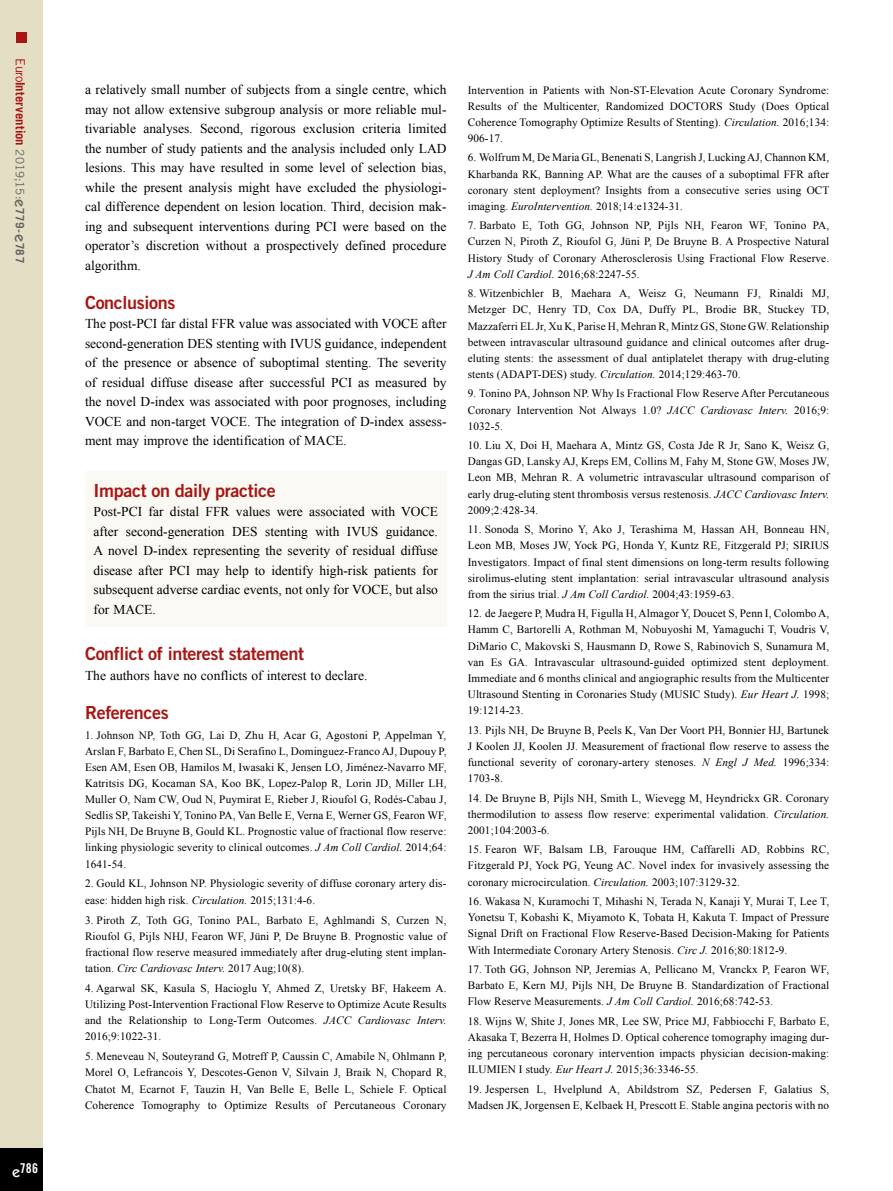
<style>
.page{position:relative;width:893px;height:1191px;background:#fff}
.page>*{position:absolute;margin:0;border:0;box-sizing:border-box;transform-origin:0 0}
.t1{font:18px "Trade Gothic LT Std Bd 2";letter-spacing:-.02em;color:#a81613}
.t2{font:13.5px/19.5px "Times New Roman";color:#000;text-align:justify}
.t3{font:13.5px "Trade Gothic LT Std Bd Cn 20";color:#fff}
.t4{font:700 12.75px "Trade Gothic LT Std";letter-spacing:.005em;color:#a81613}
.t5{font:11.25px/16px "Times New Roman";letter-spacing:.01em;color:#000;text-align:justify}
.s1{font-weight:400}
.s2{font-weight:400;font-size:11.7px;color:#626261}
.s3{font-family:"ITC Kabel Std";font-weight:500;font-size:15px;color:#626261}
.s4{font-size:11.7px;color:#626261}
.s5{font-family:"ITC Kabel Std";font-weight:500;font-size:15px}
.s6{font-style:italic}
</style>
<div class="page">
<div style="left:0;top:0;width:43px;height:1191px;background:#e4dfc4"></div>
<div style="left:0;top:1148px;width:43px;height:43px;background:#000"></div>
<div style="left:16px;top:32px;width:10px;height:10px;background:#a81613"></div>
<div style="left:85px;top:471px;width:361px;height:155px;background:#faf9f3"></div>
<p class="t4" style="left:28px;top:58px;width:206px;rotate:90deg"><span class="s1">Euro</span>Intervention <span class="s2">2019;15:</span><span class="s3">e</span><span class="s4">779-</span><span class="s3">e</span><span class="s4">787</span></p>
<p class="t3" style="left:12px;top:1160px;width:28px"><span class="s5">e</span>786</p>
<p class="t2" style="left:85px;top:80px;width:363px">a relatively small number of subjects from a single centre, which may not allow extensive subgroup analysis or more reliable mul&shy;tivariable analyses. Second, rigorous exclusion criteria limited the number of study patients and the analysis included only LAD lesions. This may have resulted in some level of selection bias, while the present analysis might have excluded the physiologi&shy;cal difference dependent on lesion location. Third, decision mak&shy;ing and subsequent interventions during PCI were based on the operator’s discretion without a prospectively defined procedure algorithm.</p>
<h1 class="t1" style="left:85px;top:291px;width:92px">Conclusions</h1>
<p class="t2" style="left:85px;top:314px;width:363px">The post-PCI far distal FFR value was associated with VOCE after second-generation DES stenting with IVUS guidance, independent of the presence or absence of suboptimal stenting. The severity of residual diffuse disease after successful PCI as measured by the novel D-index was associated with poor prognoses, including VOCE and non-target VOCE. The integration of D-index assess&shy;ment may improve the identification of MACE.</p>
<h1 class="t1" style="left:94px;top:479px;width:184px">Impact on daily practice</h1>
<p class="t2" style="left:94px;top:502px;width:346px">Post-PCI far distal FFR values were associated with VOCE after second-generation DES stenting with IVUS guidance.<br>A novel D-index representing the severity of residual diffuse disease after PCI may help to identify high-risk patients for subsequent adverse cardiac events, not only for VOCE, but also for MACE.</p>
<h1 class="t1" style="left:85px;top:642px;width:220px">Conflict of interest statement</h1>
<p class="t2" style="left:85px;top:665px;width:284px">The authors have no conflicts of interest to declare.</p>
<h1 class="t1" style="left:85px;top:701px;width:85px">References</h1>
<p class="t5" style="left:85px;top:726px;width:363px">1. Johnson NP, Toth GG, Lai D, Zhu H, Acar G, Agostoni P, Appelman Y, Arslan F, Barbato E, Chen SL, Di Serafino L, Dominguez-Franco AJ, Dupouy P, Esen AM, Esen OB, Hamilos M, Iwasaki K, Jensen LO, Jiménez-Navarro MF, Katritsis DG, Kocaman SA, Koo BK, Lopez-Palop R, Lorin JD, Miller LH, Muller O, Nam CW, Oud N, Puymirat E, Rieber J, Rioufol G, Rodés-Cabau J, Sedlis SP, Takeishi Y, Tonino PA, Van Belle E, Verna E, Werner GS, Fearon WF, Pijls NH, De Bruyne B, Gould KL. Prognostic value of fractional flow reserve: linking physiologic severity to clinical outcomes. <span class="s6">J Am Coll Cardiol.</span> 2014;64:<br>1641-54.</p>
<p class="t5" style="left:85px;top:875px;width:363px">2. Gould KL, Johnson NP. Physiologic severity of diffuse coronary artery dis&shy;ease: hidden high risk. <span class="s6">Circulation.</span> 2015;131:4-6.</p>
<p class="t5" style="left:85px;top:911px;width:363px">3. Piroth Z, Toth GG, Tonino PAL, Barbato E, Aghlmandi S, Curzen N, Rioufol G, Pijls NHJ, Fearon WF, Jüni P, De Bruyne B. Prognostic value of fractional flow reserve measured immediately after drug-eluting stent implan&shy;tation. <span class="s6">Circ Cardiovasc Interv.</span> 2017 Aug;10(8).</p>
<p class="t5" style="left:85px;top:980px;width:363px">4. Agarwal SK, Kasula S, Hacioglu Y, Ahmed Z, Uretsky BF, Hakeem A.<br>Utilizing Post-Intervention Fractional Flow Reserve to Optimize Acute Results and the Relationship to Long-Term Outcomes. <span class="s6">JACC Cardiovasc Interv.<br></span>2016;9:1022-31.</p>
<p class="t5" style="left:85px;top:1048px;width:363px">5. Meneveau N, Souteyrand G, Motreff P, Caussin C, Amabile N, Ohlmann P, Morel O, Lefrancois Y, Descotes-Genon V, Silvain J, Braik N, Chopard R, Chatot M, Ecarnot F, Tauzin H, Van Belle E, Belle L, Schiele F. Optical Coherence Tomography to Optimize Results of Percutaneous Coronary</p>
<p class="t5" style="left:468px;top:82px;width:363px">Intervention in Patients with Non-ST-Elevation Acute Coronary Syndrome:<br>Results of the Multicenter, Randomized DOCTORS Study (Does Optical Coherence Tomography Optimize Results of Stenting). <span class="s6">Circulation.</span> 2016;134:<br>906-17.</p>
<p class="t5" style="left:468px;top:149px;width:363px">6. Wolfrum M, De Maria GL, Benenati S, Langrish J, Lucking AJ, Channon KM, Kharbanda RK, Banning AP. What are the causes of a suboptimal FFR after coronary stent deployment? Insights from a consecutive series using OCT imaging. <span class="s6">EuroIntervention.</span> 2018;14:e1324-31.</p>
<p class="t5" style="left:468px;top:217px;width:363px">7. Barbato E, Toth GG, Johnson NP, Pijls NH, Fearon WF, Tonino PA, Curzen N, Piroth Z, Rioufol G, Jüni P, De Bruyne B. A Prospective Natural History Study of Coronary Atherosclerosis Using Fractional Flow Reserve.<br><span class="s6">J Am Coll Cardiol.</span> 2016;68:2247-55.</p>
<p class="t5" style="left:468px;top:285px;width:363px">8. Witzenbichler B, Maehara A, Weisz G, Neumann FJ, Rinaldi MJ, Metzger DC, Henry TD, Cox DA, Duffy PL, Brodie BR, Stuckey TD, Mazzaferri EL Jr, Xu K, Parise H, Mehran R, Mintz GS, Stone GW. Relationship between intravascular ultrasound guidance and clinical outcomes after drug&shy;eluting stents: the assessment of dual antiplatelet therapy with drug-eluting stents (ADAPT-DES) study. <span class="s6">Circulation.</span> 2014;129:463-70.</p>
<p class="t5" style="left:468px;top:385px;width:363px">9. Tonino PA, Johnson NP. Why Is Fractional Flow Reserve After Percutaneous Coronary Intervention Not Always 1.0? <span class="s6">JACC Cardiovasc Interv.</span> 2016;9:<br>1032-5.</p>
<p class="t5" style="left:468px;top:437px;width:363px">10. Liu X, Doi H, Maehara A, Mintz GS, Costa Jde R Jr, Sano K, Weisz G, Dangas GD, Lansky AJ, Kreps EM, Collins M, Fahy M, Stone GW, Moses JW, Leon MB, Mehran R. A volumetric intravascular ultrasound comparison of early drug-eluting stent thrombosis versus restenosis. <span class="s6">JACC Cardiovasc Interv.<br></span>2009;2:428-34.</p>
<p class="t5" style="left:468px;top:521px;width:363px">11. Sonoda S, Morino Y, Ako J, Terashima M, Hassan AH, Bonneau HN, Leon MB, Moses JW, Yock PG, Honda Y, Kuntz RE, Fitzgerald PJ; SIRIUS Investigators. Impact of final stent dimensions on long-term results following sirolimus-eluting stent implantation: serial intravascular ultrasound analysis from the sirius trial. <span class="s6">J Am Coll Cardiol.</span> 2004;43:1959-63.</p>
<p class="t5" style="left:468px;top:605px;width:363px">12. de Jaegere P, Mudra H, Figulla H, Almagor Y, Doucet S, Penn I, Colombo A, Hamm C, Bartorelli A, Rothman M, Nobuyoshi M, Yamaguchi T, Voudris V, DiMario C, Makovski S, Hausmann D, Rowe S, Rabinovich S, Sunamura M, van Es GA. Intravascular ultrasound-guided optimized stent deployment.<br>Immediate and 6 months clinical and angiographic results from the Multicenter Ultrasound Stenting in Coronaries Study (MUSIC Study). <span class="s6">Eur Heart J.</span> 1998; 19:1214-23.</p>
<p class="t5" style="left:468px;top:721px;width:363px">13. Pijls NH, De Bruyne B, Peels K, Van Der Voort PH, Bonnier HJ, Bartunek J Koolen JJ, Koolen JJ. Measurement of fractional flow reserve to assess the functional severity of coronary-artery stenoses. <span class="s6">N Engl J Med.</span> 1996;334:<br>1703-8.</p>
<p class="t5" style="left:468px;top:789px;width:363px">14. De Bruyne B, Pijls NH, Smith L, Wievegg M, Heyndrickx GR. Coronary thermodilution to assess flow reserve: experimental validation. <span class="s6">Circulation.<br></span>2001;104:2003-6.</p>
<p class="t5" style="left:468px;top:841px;width:363px">15. Fearon WF, Balsam LB, Farouque HM, Caffarelli AD, Robbins RC, Fitzgerald PJ, Yock PG, Yeung AC. Novel index for invasively assessing the coronary microcirculation. <span class="s6">Circulation.</span> 2003;107:3129-32.</p>
<p class="t5" style="left:468px;top:893px;width:363px">16. Wakasa N, Kuramochi T, Mihashi N, Terada N, Kanaji Y, Murai T, Lee T, Yonetsu T, Kobashi K, Miyamoto K, Tobata H, Kakuta T. Impact of Pressure Signal Drift on Fractional Flow Reserve-Based Decision-Making for Patients With Intermediate Coronary Artery Stenosis. <span class="s6">Circ J.</span> 2016;80:1812-9.</p>
<p class="t5" style="left:468px;top:961px;width:363px">17. Toth GG, Johnson NP, Jeremias A, Pellicano M, Vranckx P, Fearon WF, Barbato E, Kern MJ, Pijls NH, De Bruyne B. Standardization of Fractional Flow Reserve Measurements. <span class="s6">J Am Coll Cardiol.</span> 2016;68:742-53.</p>
<p class="t5" style="left:468px;top:1012px;width:363px">18. Wijns W, Shite J, Jones MR, Lee SW, Price MJ, Fabbiocchi F, Barbato E, Akasaka T, Bezerra H, Holmes D. Optical coherence tomography imaging dur&shy;ing percutaneous coronary intervention impacts physician decision-making:<br>ILUMIEN I study. <span class="s6">Eur Heart J.</span> 2015;36:3346-55.</p>
<p class="t5" style="left:468px;top:1080px;width:363px">19. Jespersen L, Hvelplund A, Abildstrom SZ, Pedersen F, Galatius S,<br>Madsen JK, Jorgensen E, Kelbaek H, Prescott E. Stable angina pectoris with no</p>
</div>
